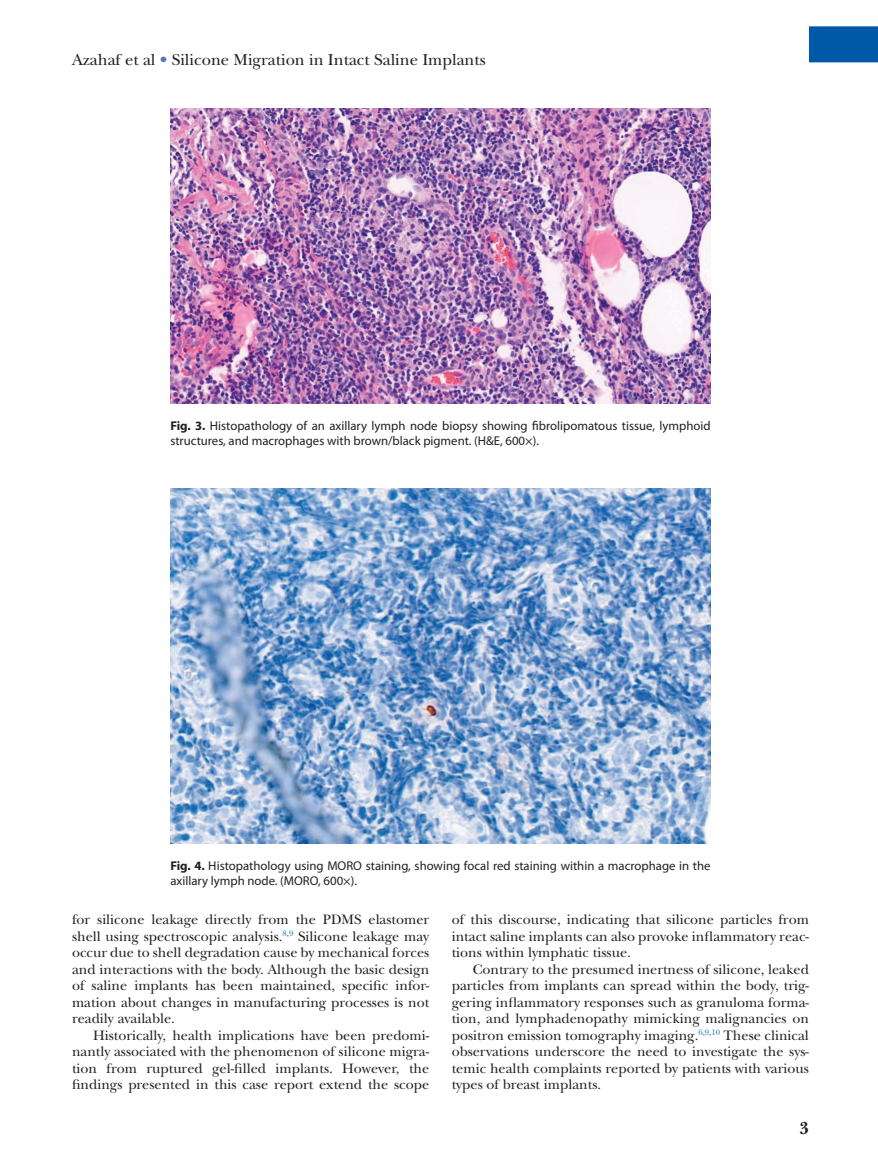
<style>
.page{position:relative;width:878px;height:1175px;background:#fff}
.page>*{position:absolute;margin:0;border:0;box-sizing:border-box;transform-origin:0 0}
.t1{font:700 18px "New Baskerville Std";color:#231f20}
.t2{font:16.5px "New Baskerville Std";color:#231f20}
.t3{font:14.25px/16.5px "New Baskerville Std";color:#231f20;text-align:justify}
.t4{font:12.75px/15px "Myriad Pro";color:#231f20}
.s1{color:#5779bc}
.s2{font-weight:700}
</style>
<div class="page">
<div style="left:808px;top:26px;width:70px;height:36px;background:#0157a8"></div>
<img style="left:170px;top:108px;width:540px;height:296px">
<img style="left:170px;top:488px;width:540px;height:355px">
<p class="t2" style="left:72px;top:50px;width:415px">Azahaf et al <span class="s1">•</span> Silicone Migration in Intact Saline Implants</p>
<p class="t4" style="left:170px;top:418px;width:542px"><span class="s2">Fig. 3.</span> Histopathology of an axillary lymph node biopsy showing fibrolipomatous tissue, lymphoid structures, and macrophages with brown/black pigment. (H&amp;E, 600×).</p>
<p class="t4" style="left:170px;top:857px;width:542px"><span class="s2">Fig. 4.</span> Histopathology using MORO staining, showing focal red staining within a macrophage in the axillary lymph node. (MORO, 600×).</p>
<p class="t3" style="left:72px;top:911px;width:359px">for silicone leakage directly from the PDMS elastomer shell using spectroscopic analysis.<sup>8</sup><sup>,</sup><sup>9</sup> Silicone leakage may occur due to shell degradation cause by mechanical forces and interactions with the body. Although the basic design of saline implants has been maintained, specific infor&shy;mation about changes in manufacturing processes is not readily available.</p>
<p class="t3" style="left:72px;top:1027px;width:359px;text-indent:21px">Historically, health implications have been predomi&shy;nantly associated with the phenomenon of silicone migra&shy;tion from ruptured gel-filled implants. However, the findings presented in this case report extend the scope</p>
<p class="t3" style="left:452px;top:911px;width:359px">of this discourse, indicating that silicone particles from intact saline implants can also provoke inflammatory reac&shy;tions within lymphatic tissue.</p>
<p class="t3" style="left:451px;top:961px;width:359px;text-indent:21px">Contrary to the presumed inertness of silicone, leaked particles from implants can spread within the body, trig&shy;gering inflammatory responses such as granuloma forma&shy;tion, and lymphadenopathy mimicking malignancies on positron emission tomography imaging.<sup>6</sup><sup>,</sup><sup>9</sup><sup>,</sup><sup>10</sup> These clinical observations underscore the need to investigate the sys&shy;temic health complaints reported by patients with various types of breast implants.</p>
<p class="t1" style="left:799px;top:1118px;width:11px">3</p>
</div>
